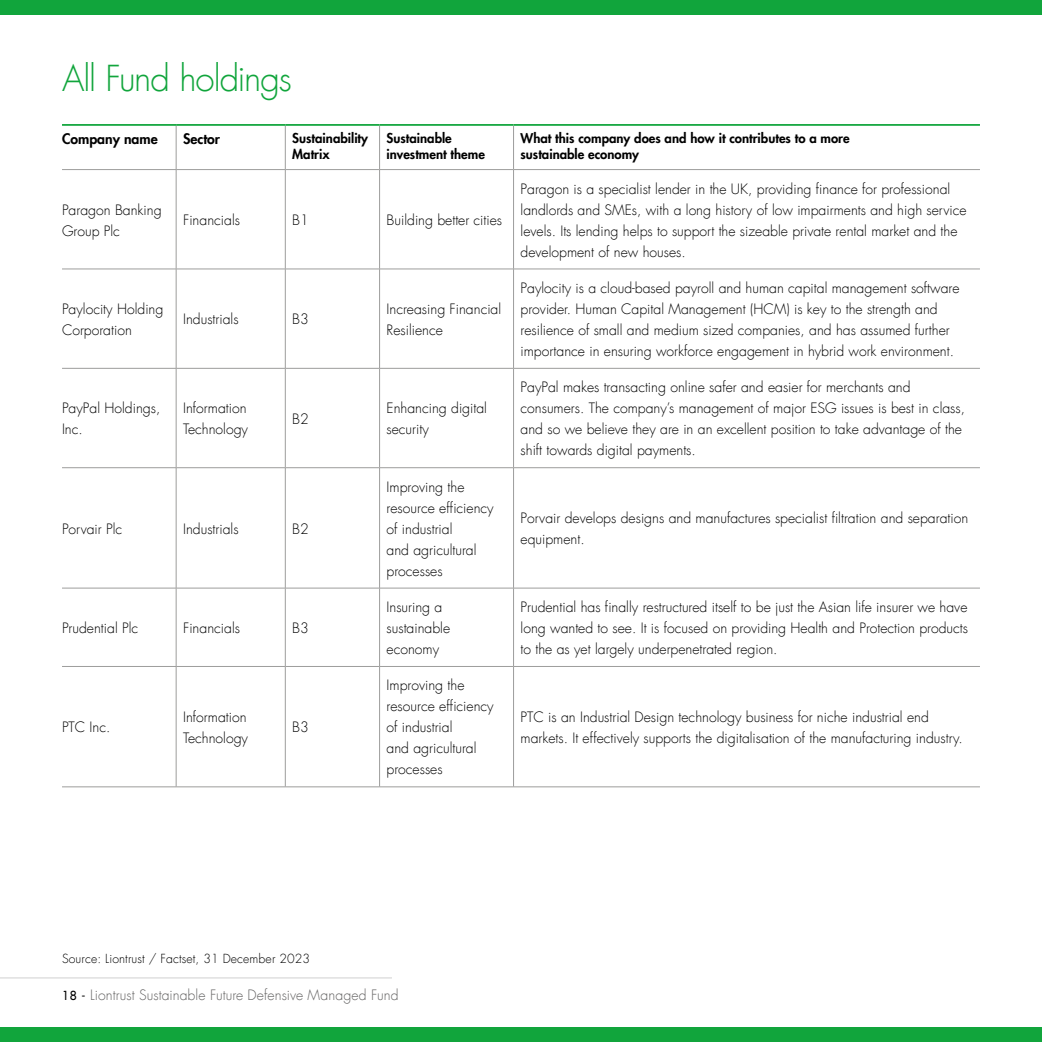
<style>
.page{position:relative;width:1042px;height:1042px;background:#fff}
.page>*{position:absolute;margin:0;border:0;box-sizing:border-box;transform-origin:0 0}
.t1{font:300 35px "Futura LT";letter-spacing:-.035em;color:#11a53c}
.t2{font:300 14px/21px "Futura LT";color:#000}
.t3{font:300 14px "Futura LT";letter-spacing:.005em;color:#646363}
.t4{font:800 14px "Futura LT";color:#000}
.t5{font:800 13.12px/15.8px "Futura LT";color:#000}
.t6{font:300 12.25px "Futura LT";letter-spacing:.01em;color:#000}
.s1{font-weight:400;font-size:12.25px;color:#000}
</style>
<div class="page">
<hr style="left:176px;top:126px;width:1px;height:43px;background:#9d9d9c">
<hr style="left:285px;top:126px;width:1px;height:43px;background:#9d9d9c">
<hr style="left:379px;top:126px;width:1px;height:43px;background:#9d9d9c">
<hr style="left:62px;top:169px;width:114px;height:1px;background:#9d9d9c">
<hr style="left:176px;top:170px;width:1px;height:99px;background:#9d9d9c">
<hr style="left:285px;top:170px;width:1px;height:99px;background:#9d9d9c">
<hr style="left:379px;top:170px;width:1px;height:99px;background:#9d9d9c">
<hr style="left:62px;top:269px;width:114px;height:1px;background:#9d9d9c">
<hr style="left:176px;top:269px;width:1px;height:99px;background:#9d9d9c">
<hr style="left:285px;top:269px;width:1px;height:99px;background:#9d9d9c">
<hr style="left:379px;top:269px;width:1px;height:99px;background:#9d9d9c">
<hr style="left:62px;top:368px;width:114px;height:1px;background:#9d9d9c">
<hr style="left:176px;top:368px;width:1px;height:99px;background:#9d9d9c">
<hr style="left:285px;top:368px;width:1px;height:99px;background:#9d9d9c">
<hr style="left:379px;top:368px;width:1px;height:99px;background:#9d9d9c">
<hr style="left:62px;top:467px;width:114px;height:1px;background:#9d9d9c">
<hr style="left:176px;top:468px;width:1px;height:120px;background:#9d9d9c">
<hr style="left:285px;top:468px;width:1px;height:120px;background:#9d9d9c">
<hr style="left:379px;top:468px;width:1px;height:120px;background:#9d9d9c">
<hr style="left:62px;top:588px;width:114px;height:1px;background:#9d9d9c">
<hr style="left:176px;top:588px;width:1px;height:78px;background:#9d9d9c">
<hr style="left:285px;top:588px;width:1px;height:78px;background:#9d9d9c">
<hr style="left:379px;top:588px;width:1px;height:78px;background:#9d9d9c">
<hr style="left:62px;top:666px;width:114px;height:1px;background:#9d9d9c">
<hr style="left:176px;top:667px;width:1px;height:119px;background:#9d9d9c">
<hr style="left:285px;top:667px;width:1px;height:119px;background:#9d9d9c">
<hr style="left:379px;top:667px;width:1px;height:119px;background:#9d9d9c">
<hr style="left:62px;top:786px;width:114px;height:1px;background:#9d9d9c">
<hr style="left:62px;top:124px;width:114px;height:2px;background:#11a53c">
<hr style="left:176px;top:124px;width:109px;height:2px;background:#11a53c">
<hr style="left:285px;top:124px;width:94px;height:2px;background:#11a53c">
<hr style="left:379px;top:124px;width:134px;height:2px;background:#11a53c">
<hr style="left:513px;top:124px;width:467px;height:2px;background:#11a53c">
<hr style="left:176px;top:169px;width:109px;height:1px;background:#9d9d9c">
<hr style="left:285px;top:169px;width:94px;height:1px;background:#9d9d9c">
<hr style="left:379px;top:169px;width:134px;height:1px;background:#9d9d9c">
<hr style="left:513px;top:169px;width:467px;height:1px;background:#9d9d9c">
<hr style="left:176px;top:269px;width:109px;height:1px;background:#9d9d9c">
<hr style="left:285px;top:269px;width:94px;height:1px;background:#9d9d9c">
<hr style="left:379px;top:269px;width:134px;height:1px;background:#9d9d9c">
<hr style="left:513px;top:269px;width:467px;height:1px;background:#9d9d9c">
<hr style="left:176px;top:368px;width:109px;height:1px;background:#9d9d9c">
<hr style="left:285px;top:368px;width:94px;height:1px;background:#9d9d9c">
<hr style="left:379px;top:368px;width:134px;height:1px;background:#9d9d9c">
<hr style="left:513px;top:368px;width:467px;height:1px;background:#9d9d9c">
<hr style="left:176px;top:467px;width:109px;height:1px;background:#9d9d9c">
<hr style="left:285px;top:467px;width:94px;height:1px;background:#9d9d9c">
<hr style="left:379px;top:467px;width:134px;height:1px;background:#9d9d9c">
<hr style="left:513px;top:467px;width:467px;height:1px;background:#9d9d9c">
<hr style="left:176px;top:588px;width:109px;height:1px;background:#9d9d9c">
<hr style="left:285px;top:588px;width:94px;height:1px;background:#9d9d9c">
<hr style="left:379px;top:588px;width:134px;height:1px;background:#9d9d9c">
<hr style="left:513px;top:588px;width:467px;height:1px;background:#9d9d9c">
<hr style="left:176px;top:666px;width:109px;height:1px;background:#9d9d9c">
<hr style="left:285px;top:666px;width:94px;height:1px;background:#9d9d9c">
<hr style="left:379px;top:666px;width:134px;height:1px;background:#9d9d9c">
<hr style="left:513px;top:666px;width:467px;height:1px;background:#9d9d9c">
<hr style="left:176px;top:786px;width:109px;height:1px;background:#9d9d9c">
<hr style="left:285px;top:786px;width:94px;height:1px;background:#9d9d9c">
<hr style="left:379px;top:786px;width:134px;height:1px;background:#9d9d9c">
<hr style="left:513px;top:786px;width:467px;height:1px;background:#9d9d9c">
<hr style="left:513px;top:170px;width:1px;height:99px;background:#9d9d9c">
<hr style="left:513px;top:269px;width:1px;height:99px;background:#9d9d9c">
<hr style="left:513px;top:368px;width:1px;height:99px;background:#9d9d9c">
<hr style="left:513px;top:468px;width:1px;height:120px;background:#9d9d9c">
<hr style="left:513px;top:588px;width:1px;height:78px;background:#9d9d9c">
<hr style="left:513px;top:667px;width:1px;height:119px;background:#9d9d9c">
<hr style="left:513px;top:126px;width:1px;height:43px;background:#9d9d9c">
<div style="left:0;top:0;width:1042px;height:15px;background:#11a53c"></div>
<div style="left:0;top:1027px;width:1042px;height:15px;background:#11a53c"></div>
<hr style="left:0;top:977px;width:392px;height:1px;background:#d0d0d0">
<h1 class="t1" style="left:62px;top:57px;width:231px">All Fund holdings</h1>
<p class="t4" style="left:62px;top:129px;width:97px">Company name</p>
<p class="t4" style="left:183px;top:129px;width:38px">Sector</p>
<p class="t5" style="left:292px;top:130px;width:77px">Sustainability<br>Matrix</p>
<p class="t5" style="left:386px;top:130px;width:100px">Sustainable investment theme</p>
<p class="t5" style="left:520px;top:130px;width:331px">What this company does and how it contributes to a more sustainable economy</p>
<p class="t2" style="left:62px;top:199px;width:101px">Paragon Banking<br>Group Plc</p>
<p class="t2" style="left:183px;top:210px;width:58px">Financials</p>
<p class="t2" style="left:292px;top:210px;width:18px">B1</p>
<p class="t2" style="left:386px;top:210px;width:117px">Building better cities</p>
<p class="t2" style="left:62px;top:299px;width:103px">Paylocity Holding<br>Corporation</p>
<p class="t2" style="left:183px;top:309px;width:57px">Industrials</p>
<p class="t2" style="left:292px;top:309px;width:18px">B3</p>
<p class="t2" style="left:386px;top:299px;width:116px">Increasing Financial<br>Resilience</p>
<p class="t2" style="left:62px;top:398px;width:100px">PayPal Holdings,<br>Inc.</p>
<p class="t2" style="left:183px;top:398px;width:66px">Information<br>Technology</p>
<p class="t2" style="left:292px;top:409px;width:18px">B2</p>
<p class="t2" style="left:386px;top:398px;width:102px">Enhancing digital security</p>
<p class="t2" style="left:62px;top:518px;width:62px">Porvair Plc</p>
<p class="t2" style="left:183px;top:518px;width:57px">Industrials</p>
<p class="t2" style="left:292px;top:518px;width:18px">B2</p>
<p class="t2" style="left:386px;top:476px;width:109px">Improving the resource efficiency of industrial<br>and agricultural processes</p>
<p class="t2" style="left:520px;top:178px;width:447px">Paragon is a specialist lender in the UK, providing finance for professional landlords and SMEs, with a long history of low impairments and high service levels. Its lending helps to support the sizeable private rental market and the development of new houses.</p>
<p class="t2" style="left:520px;top:278px;width:440px">Paylocity is a cloud-based payroll and human capital management software provider. Human Capital Management (HCM) is key to the strength and resilience of small and medium sized companies, and has assumed further importance in ensuring workforce engagement in hybrid work environment.</p>
<p class="t2" style="left:520px;top:377px;width:446px">PayPal makes transacting online safer and easier for merchants and consumers. The company’s management of major ESG issues is best in class, and so we believe they are in an excellent position to take advantage of the shift towards digital payments.</p>
<p class="t2" style="left:520px;top:508px;width:449px">Porvair develops designs and manufactures specialist filtration and separation equipment.</p>
<p class="t2" style="left:62px;top:618px;width:78px">Prudential Plc</p>
<p class="t2" style="left:183px;top:618px;width:58px">Financials</p>
<p class="t2" style="left:292px;top:618px;width:18px">B3</p>
<p class="t2" style="left:62px;top:717px;width:50px">PTC Inc.</p>
<p class="t2" style="left:183px;top:707px;width:66px">Information<br>Technology</p>
<p class="t2" style="left:292px;top:717px;width:18px">B3</p>
<p class="t6" style="left:62px;top:950px;width:250px">Source: Liontrust / Factset, 31 December 2023</p>
<p class="t2" style="left:386px;top:597px;width:65px">Insuring a sustainable economy</p>
<p class="t2" style="left:520px;top:597px;width:449px;text-align:justify">Prudential has finally restructured itself to be just the Asian life insurer we have long wanted to see. It is focused on providing Health and Protection products to the as yet largely underpenetrated region.</p>
<p class="t2" style="left:386px;top:675px;width:109px">Improving the resource efficiency of industrial<br>and agricultural processes</p>
<p class="t2" style="left:520px;top:707px;width:444px">PTC is an Industrial Design technology business for niche industrial end markets. It effectively supports the digitalisation of the manufacturing industry.</p>
<p class="t3" style="left:62px;top:986px;width:338px"><span class="s1">18 -</span> Liontrust Sustainable Future Defensive Managed Fund</p>
</div>
